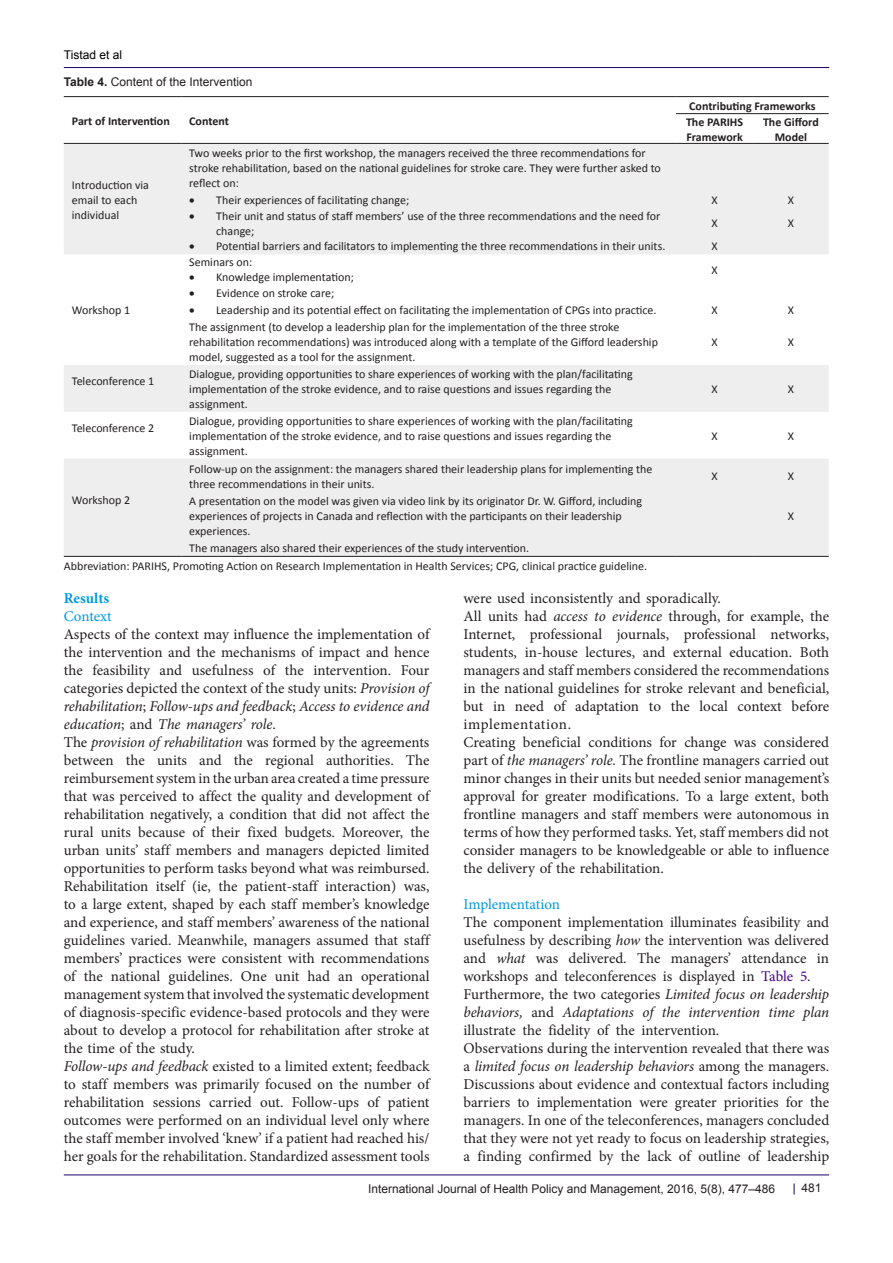
<style>
.page{position:relative;width:893px;height:1263px;background:#fff}
.page>*{position:absolute;margin:0;border:0;box-sizing:border-box;transform-origin:0 0}
.heading_3{font:15px/18px "Minion Pro";color:#231f20;text-align:justify}
.heading_1{font:15px "Minion Pro";letter-spacing:-.005em;color:#0099e5}
.heading_1-2{font:700 15px "Minion Pro";color:#0099e5}
.t1{font:12px/15px "Calibri";color:#231f20}
.t2{font:12px "Arial";color:#231f20}
.t3{font:700 12px/15px "Calibri";color:#231f20}
.t4{font:12px "Arial";color:#000001}
.s1{font-weight:700}
.s2{font-style:italic}
.s3{color:#4b0082}
</style>
<div class="page">
<hr style="left:64px;top:67px;width:765px;height:1px;background:#190066">
<hr style="left:64px;top:1175px;width:765px;height:1px;background:#190066">
<svg style="left:64px;top:144px;width:765px;height:412px;fill:#eee"></svg>
<hr style="left:64px;top:96px;width:117px;height:1px;background:#231f20">
<hr style="left:181px;top:96px;width:495px;height:1px;background:#231f20">
<hr style="left:676px;top:96px;width:77px;height:1px;background:#231f20">
<hr style="left:753px;top:96px;width:76px;height:1px;background:#231f20">
<hr style="left:676px;top:113px;width:77px;height:1px;background:#231f20">
<hr style="left:753px;top:113px;width:76px;height:1px;background:#231f20">
<hr style="left:64px;top:143px;width:117px;height:1px;background:#231f20">
<hr style="left:181px;top:143px;width:495px;height:1px;background:#231f20">
<hr style="left:676px;top:143px;width:77px;height:1px;background:#231f20">
<hr style="left:753px;top:143px;width:76px;height:1px;background:#231f20">
<hr style="left:64px;top:556px;width:117px;height:1px;background:#231f20">
<hr style="left:181px;top:556px;width:495px;height:1px;background:#231f20">
<hr style="left:676px;top:556px;width:77px;height:1px;background:#231f20">
<hr style="left:753px;top:556px;width:76px;height:1px;background:#231f20">
<p class="t4" style="left:64px;top:47px;width:60px">Tistad et al</p>
<p class="t2" style="left:64px;top:74px;width:190px"><span class="s1">Table 4.</span> Content of the Intervention</p>
<p class="t3" style="left:72px;top:113px;width:99px">Part of Intervention</p>
<p class="t3" style="left:189px;top:113px;width:41px">Content</p>
<p class="t3" style="left:689px;top:98px;width:128px">Contributing Frameworks</p>
<p class="t3" style="left:686px;top:114px;width:59px">The PARIHS<br>Framework</p>
<p class="t3" style="left:763px;top:114px;width:57px;text-align:center">The Gifford<br>Model</p>
<p class="t1" style="left:72px;top:177px;width:79px">Introduction via email to each individual</p>
<p class="t1" style="left:72px;top:303px;width:60px">Workshop 1</p>
<p class="t1" style="left:189px;top:145px;width:473px">Two weeks prior to the first workshop, the managers received the three recommendations for stroke rehabilitation, based on the national guidelines for stroke care. They were further asked to reflect on:</p>
<p class="t1" style="left:189px;top:192px;width:221px">• Their experiences of facilitating change;</p>
<p class="t1" style="left:711px;top:192px;width:8px">X</p>
<p class="t1" style="left:788px;top:192px;width:8px">X</p>
<p class="t1" style="left:216px;top:208px;width:446px;text-indent:-27px">• Their unit and status of staff members’ use of the three recommendations and the need for change;</p>
<p class="t1" style="left:711px;top:216px;width:8px">X</p>
<p class="t1" style="left:788px;top:216px;width:8px">X</p>
<p class="t1" style="left:189px;top:239px;width:478px">• Potential barriers and facilitators to implementing the three recommendations in their units.</p>
<p class="t1" style="left:711px;top:239px;width:8px">X</p>
<p class="t1" style="left:189px;top:255px;width:65px">Seminars on:</p>
<p class="t1" style="left:189px;top:270px;width:166px">• Knowledge implementation;</p>
<p class="t1" style="left:711px;top:262px;width:8px">X</p>
<p class="t1" style="left:189px;top:286px;width:147px">• Evidence on stroke care;</p>
<p class="t1" style="left:189px;top:303px;width:469px">• Leadership and its potential effect on facilitating the implementation of CPGs into practice.</p>
<p class="t1" style="left:711px;top:303px;width:8px">X</p>
<p class="t1" style="left:788px;top:303px;width:8px">X</p>
<p class="t1" style="left:189px;top:320px;width:470px">The assignment (to develop a leadership plan for the implementation of the three stroke rehabilitation recommendations) was introduced along with a template of the Gifford leadership model, suggested as a tool for the assignment.</p>
<p class="t1" style="left:711px;top:335px;width:8px">X</p>
<p class="t1" style="left:788px;top:335px;width:8px">X</p>
<p class="t1" style="left:72px;top:374px;width:84px">Teleconference 1</p>
<p class="t1" style="left:189px;top:366px;width:445px">Dialogue, providing opportunities to share experiences of working with the plan/facilitating implementation of the stroke evidence, and to raise questions and issues regarding the assignment.</p>
<p class="t1" style="left:72px;top:421px;width:84px">Teleconference 2</p>
<p class="t1" style="left:189px;top:413px;width:445px">Dialogue, providing opportunities to share experiences of working with the plan/facilitating implementation of the stroke evidence, and to raise questions and issues regarding the assignment.</p>
<p class="t1" style="left:711px;top:381px;width:8px">X</p>
<p class="t1" style="left:788px;top:381px;width:8px">X</p>
<p class="t1" style="left:711px;top:428px;width:8px">X</p>
<p class="t1" style="left:788px;top:428px;width:8px">X</p>
<p class="t1" style="left:72px;top:493px;width:60px">Workshop 2</p>
<p class="t1" style="left:189px;top:461px;width:465px">Follow-up on the assignment: the managers shared their leadership plans for implementing the three recommendations in their units.</p>
<p class="t1" style="left:711px;top:469px;width:8px">X</p>
<p class="t1" style="left:788px;top:469px;width:8px">X</p>
<p class="t1" style="left:189px;top:494px;width:454px">A presentation on the model was given via video link by its originator Dr. W. Gifford, including experiences of projects in Canada and reflection with the participants on their leadership experiences.</p>
<p class="t1" style="left:788px;top:509px;width:8px">X</p>
<p class="t1" style="left:189px;top:541px;width:341px">The managers also shared their experiences of the study intervention.</p>
<p class="t1" style="left:64px;top:558px;width:585px">Abbreviation: PARIHS, Promoting Action on Research Implementation in Health Services; CPG, clinical practice guideline.</p>
<p class="heading_1-2" style="left:64px;top:588px;width:47px">Results</p>
<p class="heading_1" style="left:64px;top:606px;width:50px">Context</p>
<p class="heading_3" style="left:64px;top:625px;width:367px">Aspects of the context may influence the implementation of the intervention and the mechanisms of impact and hence the feasibility and usefulness of the intervention. Four categories depicted the context of the study units: <span class="s2">Provision of rehabilitation</span>; <span class="s2">Follow-ups and feedback</span>; <span class="s2">Access to evidence and education</span>; and <span class="s2">The managers’ role</span>.</p>
<p class="heading_3" style="left:64px;top:733px;width:367px">The <span class="s2">provision of rehabilitation</span> was formed by the agreements between the units and the regional authorities. The reimbursement system in the urban area created a time pressure that was perceived to affect the quality and development of rehabilitation negatively, a condition that did not affect the rural units because of their fixed budgets. Moreover, the urban units’ staff members and managers depicted limited opportunities to perform tasks beyond what was reimbursed.<br>Rehabilitation itself (ie, the patient-staff interaction) was, to a large extent, shaped by each staff member’s knowledge and experience, and staff members’ awareness of the national guidelines varied. Meanwhile, managers assumed that staff members’ practices were consistent with recommendations of the national guidelines. One unit had an operational management system that involved the systematic development of diagnosis-specific evidence-based protocols and they were about to develop a protocol for rehabilitation after stroke at the time of the study.</p>
<p class="heading_3" style="left:64px;top:1057px;width:367px"><span class="s2">Follow-ups and feedback</span> existed to a limited extent; feedback to staff members was primarily focused on the number of rehabilitation sessions carried out. Follow-ups of patient outcomes were performed on an individual level only where the staff member involved ‘knew’ if a patient had reached his/ her goals for the rehabilitation. Standardized assessment tools</p>
<p class="heading_3" style="left:463px;top:589px;width:259px">were used inconsistently and sporadically.</p>
<p class="heading_3" style="left:463px;top:607px;width:367px">All units had <span class="s2">access to evidence</span> through, for example, the Internet, professional journals, professional networks, students, in-house lectures, and external education. Both managers and staff members considered the recommendations in the national guidelines for stroke relevant and beneficial, but in need of adaptation to the local context before implementation.</p>
<p class="heading_3" style="left:463px;top:733px;width:367px">Creating beneficial conditions for change was considered part of <span class="s2">the managers’ role.</span> The frontline managers carried out minor changes in their units but needed senior management’s approval for greater modifications. To a large extent, both frontline managers and staff members were autonomous in terms of how they performed tasks. Yet, staff members did not consider managers to be knowledgeable or able to influence the delivery of the rehabilitation.</p>
<p class="heading_1" style="left:463px;top:894px;width:98px">Implementation</p>
<p class="heading_3" style="left:463px;top:913px;width:367px">The component implementation illuminates feasibility and usefulness by describing <span class="s2">how</span> the intervention was delivered and <span class="s2">what</span> was delivered. The managers’ attendance in workshops and teleconferences is displayed in <span class="s3">Table 5</span>.</p>
<p class="heading_3" style="left:463px;top:985px;width:367px">Furthermore, the two categories <span class="s2">Limited focus on leadership behaviors,</span> and <span class="s2">Adaptations of the intervention time plan </span>illustrate the fidelity of the intervention.</p>
<p class="heading_3" style="left:463px;top:1039px;width:367px">Observations during the intervention revealed that there was a <span class="s2">limited focus on leadership behaviors</span> among the managers.<br>Discussions about evidence and contextual factors including barriers to implementation were greater priorities for the managers. In one of the teleconferences, managers concluded that they were not yet ready to focus on leadership strategies, a finding confirmed by the lack of outline of leadership</p>
<p class="t2" style="left:368px;top:1180px;width:408px">International Journal of Health Policy and Management, 2016, 5(8), 477–486</p>
<p class="t2" style="left:801px;top:1180px;width:22px">481</p>
</div>
